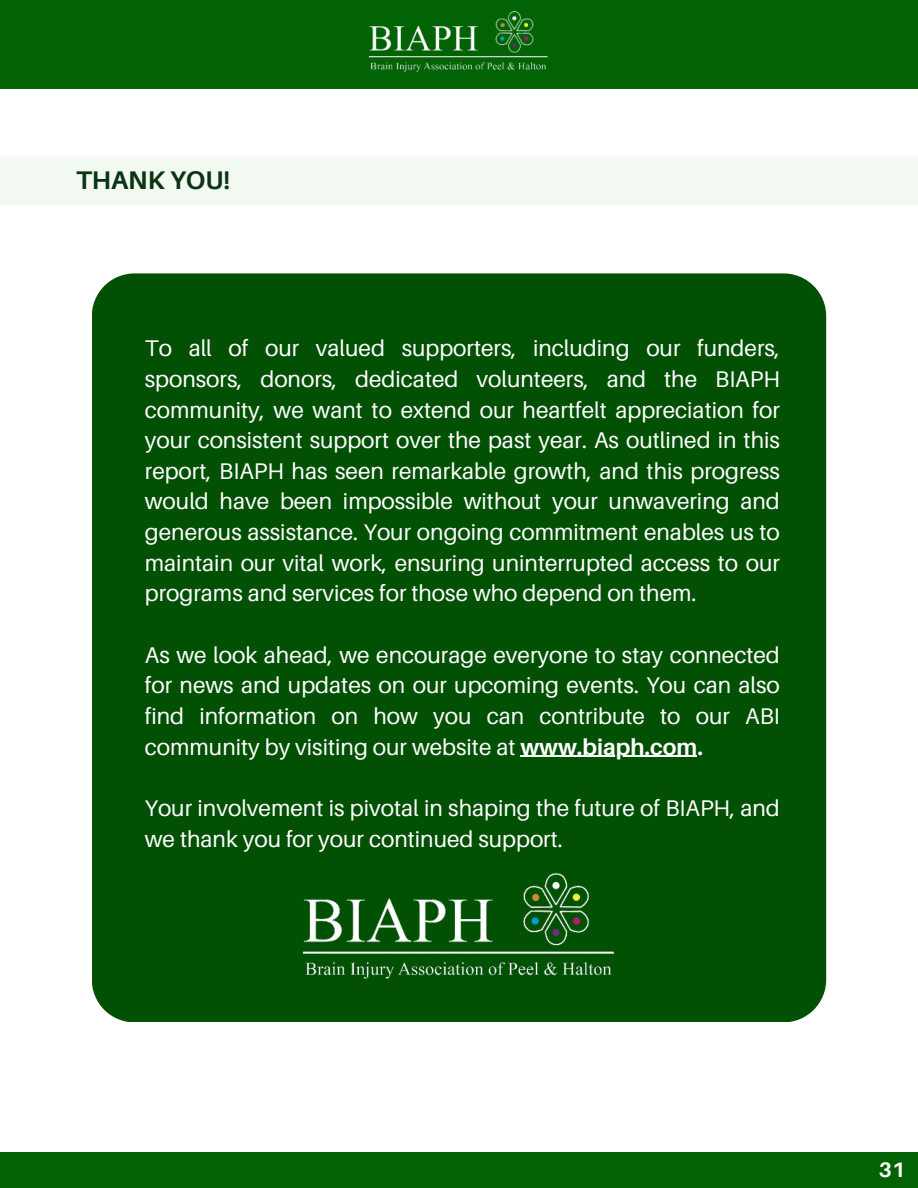
<style>
.page{position:relative;width:918px;height:1188px;background:#fff}
.page>*{position:absolute;margin:0;border:0;box-sizing:border-box;transform-origin:0 0}
.t1{font:700 25.5px "Aileron";color:#0a3413}
.t2{font:22.65px/30.6px "Aileron";color:#fff;text-align:justify}
.t3{font:700 21px "Aileron";color:#fff}
.s1{font-weight:700}
</style>
<div class="page">
<div style="left:0;top:0;width:918px;height:89px;background:#016303"></div>
<div style="left:0;top:1152px;width:918px;height:36px;background:#016303"></div>
<img style="left:360px;top:6px;width:198px;height:77px">
<div style="left:0;top:157px;width:918px;height:48px;background:#f2f9f0"></div>
<div style="left:92px;top:273px;width:734px;height:749px;background:#015003"></div>
<hr style="left:520px;top:756px;width:177px;height:1px;background:#fff">
<img style="left:286px;top:865px;width:346px;height:132px">
<p class="t1" style="left:76px;top:166px;width:156px">THANK YOU!</p>
<p class="t2" style="left:145px;top:333px;width:637px">To all of our valued supporters, including our funders, sponsors, donors, dedicated volunteers, and the BIAPH community, we want to extend our heartfelt appreciation for your consistent support over the past year. As outlined in this report, BIAPH has seen remarkable growth, and this progress would have been impossible without your unwavering and generous assistance. Your ongoing commitment enables us to maintain our vital work, ensuring uninterrupted access to our programs and services for those who depend on them.</p>
<p class="t2" style="left:145px;top:640px;width:637px">As we look ahead, we encourage everyone to stay connected for news and updates on our upcoming events. You can also find information on how you can contribute to our ABI community by visiting our website at <span class="s1">www.biaph.com.</span></p>
<p class="t2" style="left:145px;top:793px;width:637px">Your involvement is pivotal in shaping the future of BIAPH, and we thank you for your continued support.</p>
<p class="t3" style="left:879px;top:1158px;width:28px">31</p>
</div>
